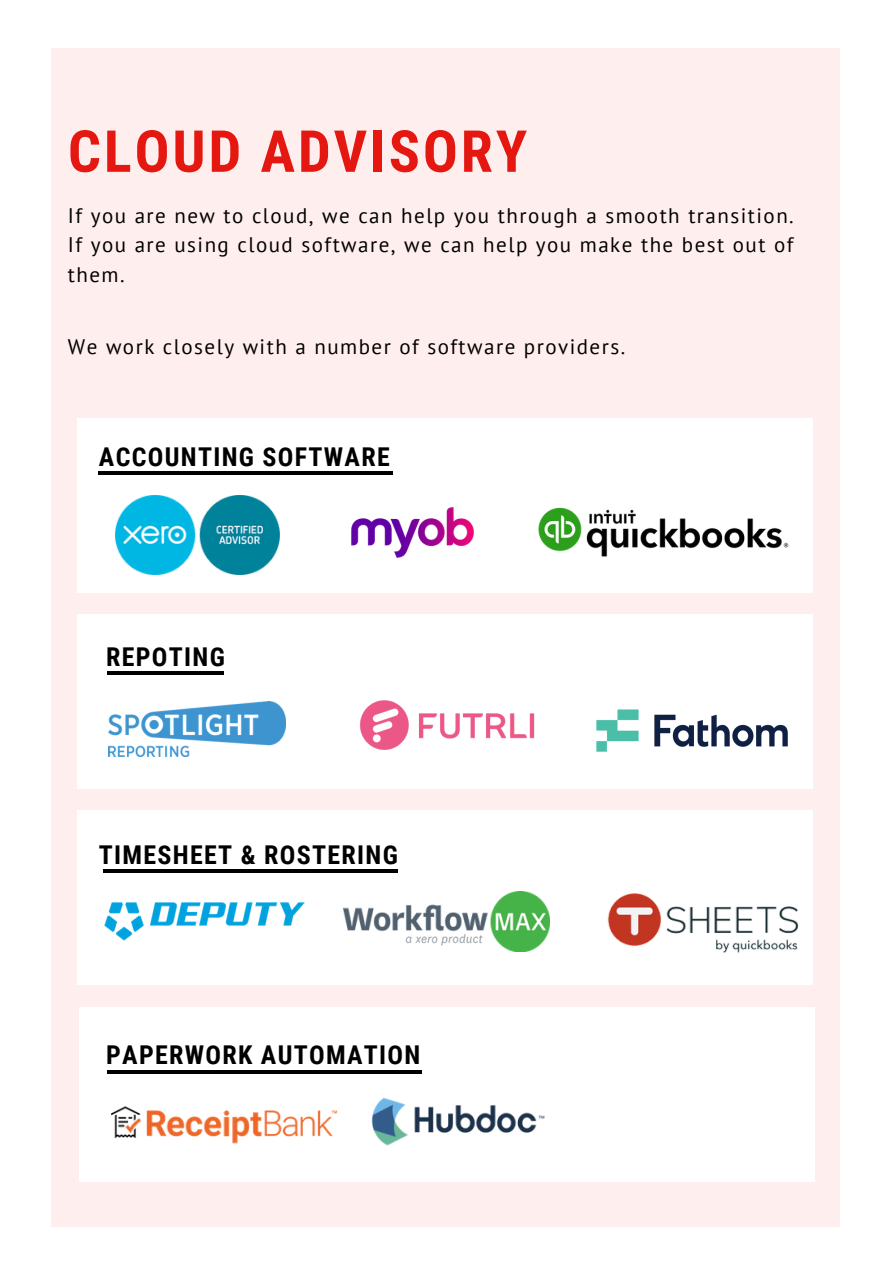
<style>
.page{position:relative;width:894px;height:1264px;background:#fff}
.page>*{position:absolute;margin:0;border:0;box-sizing:border-box;transform-origin:0 0}
.t1{font:700 57.9px "Roboto Condensed";letter-spacing:.05em;color:#e41810}
.t2{font:700 25.95px "Roboto Condensed";letter-spacing:.05em;color:#000}
.t3{font:21px/29.2px "PT Sans";letter-spacing:.07em;color:#000;text-align:justify}
</style>
<div class="page">
<div style="left:51px;top:48px;width:788px;height:1178px;background:#fee"></div>
<div style="left:79px;top:1007px;width:735px;height:175px;background:#fff"></div>
<img style="left:111px;top:1106px;width:226px;height:38px">
<img style="left:371px;top:1097px;width:174px;height:49px">
<div style="left:77px;top:614px;width:735px;height:175px;background:#fff"></div>
<img style="left:109px;top:701px;width:177px;height:56px">
<img style="left:596px;top:709px;width:192px;height:43px">
<img style="left:359px;top:700px;width:176px;height:50px">
<div style="left:77px;top:418px;width:735px;height:175px;background:#fff"></div>
<img style="left:351px;top:507px;width:123px;height:51px">
<img style="left:116px;top:495px;width:163px;height:79px">
<img style="left:538px;top:507px;width:251px;height:50px">
<div style="left:77px;top:810px;width:735px;height:174px;background:#fff"></div>
<img style="left:104px;top:902px;width:200px;height:38px">
<img style="left:607px;top:893px;width:192px;height:60px">
<img style="left:343px;top:891px;width:206px;height:60px">
<hr style="left:98px;top:471px;width:294px;height:3px;background:#000">
<hr style="left:107px;top:671px;width:116px;height:3px;background:#000">
<hr style="left:103px;top:869px;width:294px;height:4px;background:#000">
<hr style="left:107px;top:1070px;width:314px;height:3px;background:#000">
<h1 class="t1" style="left:68px;top:118px;width:460px">CLOUD ADVISORY</h1>
<p class="t3" style="left:68px;top:201px;width:727px">If you are new to cloud, we can help you through a smooth transition.<br>If you are using cloud software, we can help you make the best out of them.</p>
<p class="t3" style="left:68px;top:332px;width:558px">We work closely with a number of software providers.</p>
<p class="t2" style="left:99px;top:442px;width:292px">ACCOUNTING SOFTWARE</p>
<p class="t2" style="left:106px;top:641px;width:120px">REPOTING</p>
<p class="t2" style="left:99px;top:839px;width:300px">TIMESHEET &amp; ROSTERING</p>
<p class="t2" style="left:106px;top:1039px;width:315px">PAPERWORK AUTOMATION</p>
</div>
